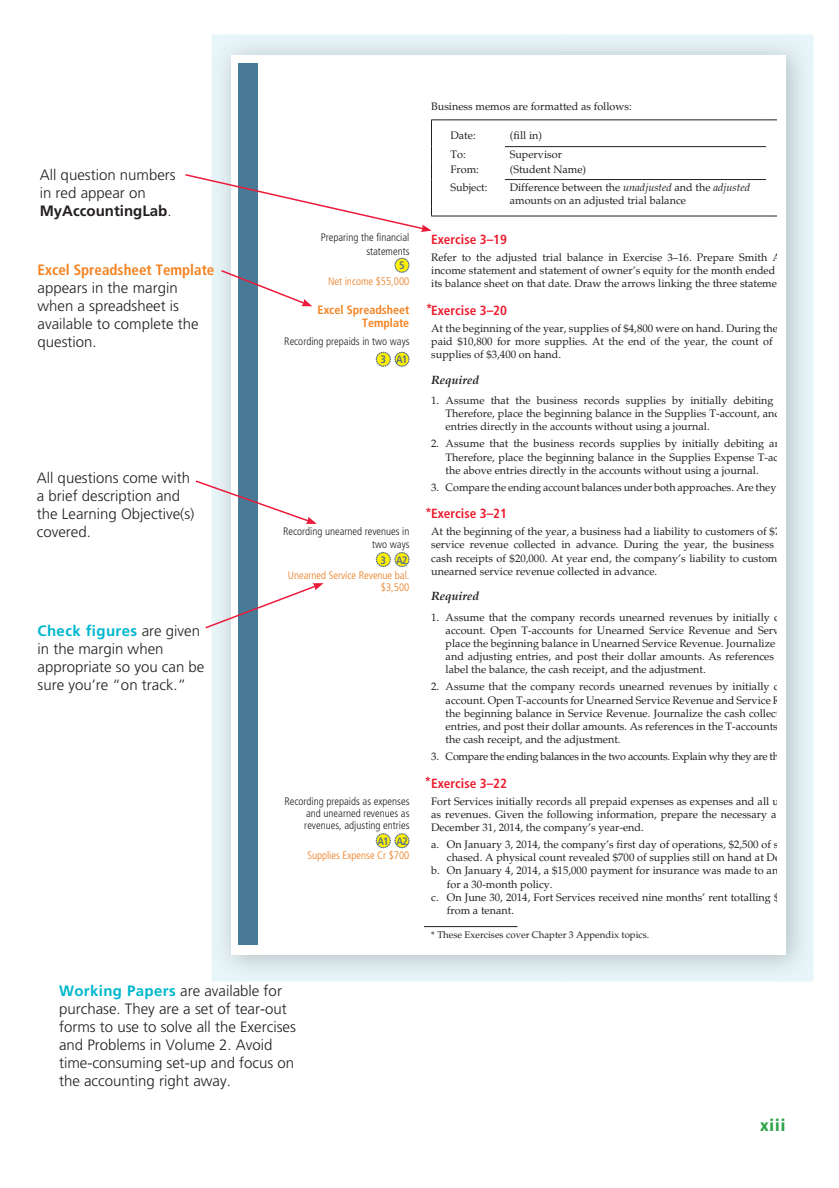
<style>
.page{position:relative;width:839px;height:1188px;background:#fff}
.page>*{position:absolute;margin:0;border:0;box-sizing:border-box;transform-origin:0 0}
.t1{font:900 condensed 16.5px "Frutiger LT Std";color:#30a44a}
.t2{font:300 15px/18px "Frutiger LT Std";color:#231f20}
.t3{font:700 condensed 13.2px "Frutiger LT Std";color:#ee1b2d}
.t4{font:700 condensed 12px/13.2px "Frutiger LT Std";color:#f58220;text-align:right}
.t5{font:italic 700 12px "Palatino LT Std";color:#231f20}
.t6{font:10.8px/13.2px "Palatino LT Std";color:#231f20}
.t7{font:300 condensed 10.8px/13.2px "Frutiger LT Std";color:#231f20;text-align:right}
.t8{font:300 condensed 10.8px/12px "Frutiger LT Std";color:#ea7c1d;text-align:right}
.t9{font:10.8px "Palatino LT Std";letter-spacing:-.03em;color:#231f20}
.t10{font:700 condensed 10.8px "Frutiger LT Std";letter-spacing:-.09em;color:#57718a}
.t11{font:9.6px "Palatino LT Std";color:#231f20}
.s1{font-weight:700}
.s2{font-weight:700;font-stretch:condensed;color:#f58220}
.s3{font-weight:700;color:#00b7ce}
.s4{font-style:italic}
</style>
<div class="page">
<hr style="left:445px;top:120px;width:320px;height:1px;background:#231f20">
<hr style="left:431px;top:216px;width:334px;height:1px;background:#231f20">
<hr style="left:504px;top:146px;width:261px;height:1px;background:#231f20">
<hr style="left:504px;top:179px;width:261px;height:1px;background:#231f20">
<div style="left:239px;top:63px;width:18px;height:881px;background:#487a97"></div>
<svg style="left:375px;top:552px;width:35px;height:15px"></svg>
<svg style="left:394px;top:257px;width:16px;height:16px"></svg>
<svg style="left:375px;top:351px;width:35px;height:16px"></svg>
<hr style="left:424px;top:926px;width:93px;height:1px;background:#231f20">
<svg style="left:375px;top:833px;width:35px;height:16px"></svg>
<svg style="left:195px;top:479px;width:122px;height:45px"></svg>
<svg style="left:219px;top:269px;width:93px;height:37px"></svg>
<svg style="left:185px;top:120px;width:260px;height:112px"></svg>
<svg style="left:205px;top:583px;width:118px;height:47px"></svg>
<p class="t2" style="left:40px;top:167px;width:137px">All question numbers in red appear on<br><span class="s1">MyAccountingLab</span> .</p>
<p class="t2" style="left:38px;top:262px;width:178px"><span class="s2">Excel Spreadsheet Template </span>appears in the margin when a spreadsheet is available to complete the question.</p>
<p class="t2" style="left:37px;top:470px;width:159px">All questions come with a brief description and the Learning Objective(s) covered.</p>
<p class="t2" style="left:38px;top:623px;width:168px"><span class="s3">Check figures</span> are given in the margin when appropriate so you can be sure you’re “on track.”</p>
<p class="t7" style="left:320px;top:232px;width:90px">Preparing the financial statements</p>
<p class="t8" style="left:328px;top:276px;width:83px">Net income $55,000</p>
<p class="t10" style="left:399px;top:261px;width:7px">5</p>
<p class="t4" style="left:317px;top:304px;width:93px">Excel Spreadsheet<br>Template</p>
<p class="t7" style="left:284px;top:336px;width:127px">Recording prepaids in two ways</p>
<p class="t10" style="left:380px;top:355px;width:29px">3 A1</p>
<p class="t7" style="left:283px;top:526px;width:128px">Recording unearned revenues in two ways</p>
<p class="t8" style="left:288px;top:570px;width:123px">Unearned Service Revenue bal. $3,500</p>
<p class="t10" style="left:380px;top:556px;width:29px">3 A2</p>
<p class="t7" style="left:304px;top:796px;width:107px;line-height:12px;text-align:justify;text-indent:-20px">Recording prepaids as expenses and unearned revenues as revenues, adjusting entries</p>
<p class="t8" style="left:307px;top:850px;width:103px">Supplies Expense Cr $700</p>
<p class="t10" style="left:377px;top:837px;width:32px">A1 A2</p>
<p class="t6" style="left:431px;top:101px;width:202px">Business memos are formatted as follows:</p>
<p class="t6" style="left:450px;top:130px;width:27px">Date:</p>
<p class="t6" style="left:509px;top:130px;width:34px">(fill in)</p>
<p class="t6" style="left:450px;top:149px;width:17px">To:</p>
<p class="t6" style="left:509px;top:149px;width:54px">Supervisor</p>
<p class="t6" style="left:450px;top:164px;width:30px">From:</p>
<p class="t6" style="left:509px;top:164px;width:78px">(Student Name)</p>
<p class="t6" style="left:450px;top:182px;width:38px">Subject:</p>
<p class="t6" style="left:509px;top:182px;width:242px">Difference between the <span class="s4">unadjusted</span> and the <span class="s4">adjusted </span>amounts on an adjusted trial balance</p>
<p class="t3" style="left:431px;top:234px;width:77px">Exercise 3–19</p>
<p class="t6" style="left:431px;top:252px;width:351px">Refer to the adjusted trial balance in Exercise 3–16 . Prepare Smith A income statement and statement of owner’s equity for the month ended its balance sheet on that date. Draw the arrows linking the three stateme</p>
<p class="t3" style="left:431px;top:305px;width:77px">Exercise 3–20</p>
<p class="t6" style="left:431px;top:323px;width:348px">At the beginning of the year, supplies of $4,800 were on hand. During the paid $10,800 for more supplies. At the end of the year, the count of supplies of $3,400 on hand.</p>
<p class="t5" style="left:431px;top:372px;width:49px">Required</p>
<p class="t6" style="left:445px;top:395px;width:337px;text-indent:-14px">1. Assume that the business records supplies by initially debiting<br>Therefore, place the beginning balance in the Supplies T-account, and entries directly in the accounts without using a journal.</p>
<p class="t6" style="left:445px;top:438px;width:336px;text-indent:-14px">2. Assume that the business records supplies by initially debiting an<br>Therefore, place the beginning balance in the Supplies Expense T-ac the above entries directly in the accounts without using a journal.</p>
<p class="t6" style="left:431px;top:482px;width:346px">3. Compare the ending account balances under both approaches. Are they</p>
<p class="t3" style="left:431px;top:508px;width:77px">Exercise 3–21</p>
<p class="t6" style="left:431px;top:526px;width:350px">At the beginning of the year, a business had a liability to customers of $7 service revenue collected in advance. During the year, the business cash receipts of $20,000. At year end, the company’s liability to custom unearned service revenue collected in advance.</p>
<p class="t5" style="left:431px;top:589px;width:49px">Required</p>
<p class="t6" style="left:445px;top:611px;width:335px;text-indent:-14px">1. Assume that the company records unearned revenues by initially c account. Open T-accounts for Unearned Service Revenue and Serv place the beginning balance in Unearned Service Revenue. Journalize and adjusting entries, and post their dollar amounts. As references label the balance, the cash receipt, and the adjustment.</p>
<p class="t6" style="left:445px;top:681px;width:336px;text-indent:-14px">2. Assume that the company records unearned revenues by initially c account. Open T-accounts for Unearned Service Revenue and Service R the beginning balance in Service Revenue. Journalize the cash collect entries, and post their dollar amounts. As references in the T-accounts the cash receipt, and the adjustment.</p>
<p class="t9" style="left:431px;top:752px;width:349px">3. Compare the ending balances in the two accounts. Explain why they are th</p>
<p class="t3" style="left:431px;top:778px;width:77px">Exercise 3–22</p>
<p class="t6" style="left:431px;top:796px;width:349px">Fort Services initially records all prepaid expenses as expenses and all u as revenues. Given the following information, prepare the necessary a<br>December 31, 2014, the company’s year-end .</p>
<p class="t6" style="left:431px;top:839px;width:349px">a. On January 3, 2014, the company’s first day of operations, $2,500 of s</p>
<p class="t6" style="left:446px;top:852px;width:334px">chased. A physical count revealed $700 of supplies still on hand at De</p>
<p class="t6" style="left:431px;top:865px;width:348px">b. On January 4, 2014, a $15,000 payment for insurance was made to an</p>
<p class="t6" style="left:446px;top:879px;width:107px">for a 30-month policy.</p>
<p class="t6" style="left:431px;top:892px;width:349px">c. On June 30, 2014, Fort Services received nine months’ rent totalling $</p>
<p class="t6" style="left:446px;top:905px;width:69px">from a tenant.</p>
<p class="t3" style="left:425px;top:303px;width:8px">*</p>
<p class="t3" style="left:425px;top:507px;width:8px">*</p>
<p class="t3" style="left:424px;top:776px;width:8px">*</p>
<p class="t11" style="left:431px;top:931px;width:219px">* These Exercises cover Chapter 3 Appendix topics.</p>
<p class="t2" style="left:59px;top:982px;width:238px"><span class="s3">Working Papers</span> are available for purchase. They are a set of tear-out forms to use to solve all the Exercises and Problems in Volume 2. Avoid time-consuming set-up and focus on the accounting right away.</p>
<p class="t1" style="left:759px;top:1118px;width:27px">xiii</p>
</div>
